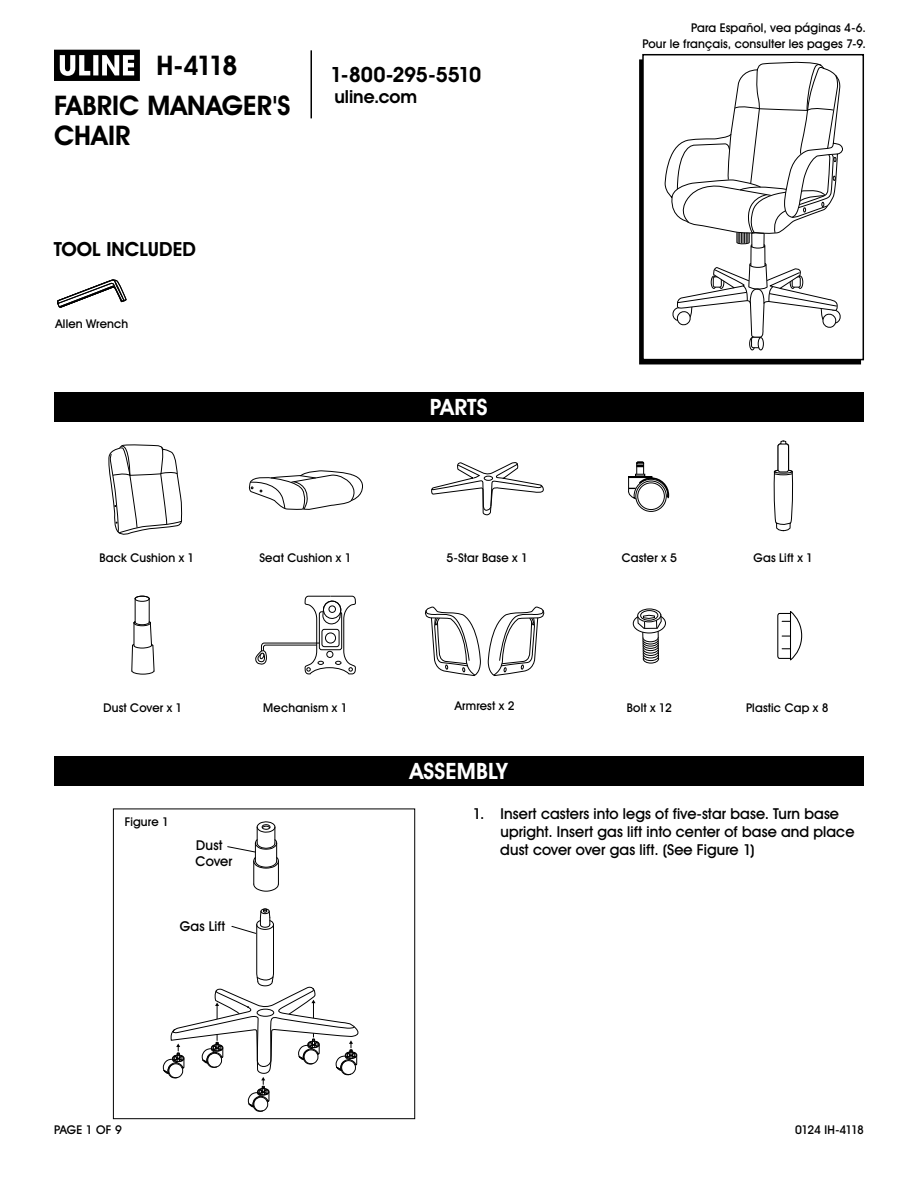
<style>
.page{position:relative;width:918px;height:1188px;background:#fff}
.page>*{position:absolute;margin:0;border:0;box-sizing:border-box;transform-origin:0 0}
.t1{font:700 27px/39.9px "Uline Two Knine";letter-spacing:.005em;color:#000}
.t2{font:700 22.5px "Uline Two Knine";letter-spacing:.005em;color:#fff}
.t3{font:700 21px "Uline Two Knine";letter-spacing:-.02em;color:#000}
.t4{font:700 19.5px "Uline Two Knine";letter-spacing:.005em;color:#000}
.t5{font:700 18px "Uline Two Knine";color:#000}
.t6{font:15px/18px "Uline Two Knine";letter-spacing:.005em;color:#000}
.t7{font:13.5px/16.2px "Uline Two Knine";letter-spacing:.01em;color:#000}
.t8{font:12px/16.8px "Uline Two Knine";letter-spacing:.015em;color:#000;text-align:right}
.t9{font:12px "Uline Two Knine";letter-spacing:-.065em;color:#000}
</style>
<div class="page">
<svg style="left:54px;top:50px;width:86px;height:31px"></svg>
<hr style="left:310px;top:50px;width:2px;height:68px;background:#000">
<svg style="left:227px;top:821px;width:52px;height:71px"></svg>
<svg style="left:162px;top:908px;width:197px;height:204px"></svg>
<div style="left:113px;top:809px;width:302px;height:310px;border:1px solid #000"></div>
<div style="left:639px;top:59px;width:222px;height:305px;border:2px solid #000"></div>
<div style="left:643px;top:55px;width:220px;height:305px;background:#fff"></div>
<div style="left:642px;top:54px;width:222px;height:306px;border:2px solid #000"></div>
<div style="left:54px;top:392px;width:810px;height:30px;background:#000"></div>
<div style="left:54px;top:756px;width:810px;height:30px;background:#000"></div>
<svg style="left:665px;top:62px;width:178px;height:288px"></svg>
<svg style="left:108px;top:444px;width:74px;height:91px"></svg>
<svg style="left:248px;top:471px;width:115px;height:39px"></svg>
<svg style="left:255px;top:595px;width:101px;height:80px"></svg>
<svg style="left:773px;top:441px;width:20px;height:90px"></svg>
<div style="left:778px;top:444px;width:11px;height:28px;background:#fff;border-radius:2px"></div>
<div style="left:778px;top:444px;width:11px;height:28px;border:1px solid #000;border-radius:2px"></div>
<div style="left:637px;top:483px;width:28px;height:27px;border:1px solid #000;border-radius:50%"></div>
<div style="left:635px;top:481px;width:32px;height:31px;border:1px solid #000;border-radius:50%"></div>
<div style="left:636px;top:462px;width:8px;height:15px;border:1px solid #000"></div>
<svg style="left:636px;top:461px;width:8px;height:6px"></svg>
<svg style="left:628px;top:474px;width:42px;height:26px"></svg>
<svg style="left:131px;top:595px;width:24px;height:80px"></svg>
<div style="left:135px;top:596px;width:15px;height:6px;border:1px solid #000;border-radius:50%"></div>
<svg style="left:633px;top:614px;width:33px;height:19px"></svg>
<div style="left:633px;top:613px;width:33px;height:21px;border:1px solid #000;border-radius:50%"></div>
<svg style="left:637px;top:608px;width:25px;height:56px"></svg>
<svg style="left:777px;top:611px;width:26px;height:50px"></svg>
<svg style="left:57px;top:280px;width:69px;height:27px"></svg>
<svg style="left:424px;top:606px;width:57px;height:70px"></svg>
<svg style="left:488px;top:606px;width:57px;height:70px"></svg>
<svg style="left:431px;top:462px;width:113px;height:54px"></svg>
<h1 class="t1" style="left:54px;top:45px;width:238px;text-indent:103px">H-4118<br>FABRIC MANAGER'S</h1>
<h1 class="t1" style="left:54px;top:115px;width:78px">CHAIR</h1>
<h3 class="t4" style="left:54px;top:237px;width:144px">TOOL INCLUDED</h3>
<p class="t8" style="left:55px;top:315px;width:74px">Allen Wrench</p>
<h3 class="t3" style="left:330px;top:62px;width:152px">1-800-295-5510</h3>
<h3 class="t5" style="left:334px;top:86px;width:84px">uline.com</h3>
<h2 class="t2" style="left:430px;top:394px;width:59px">PARTS</h2>
<p class="t8" style="left:642px;top:19px;width:225px">Para Español, vea páginas 4-6.<br>Pour le français, consulter les pages 7-9.</p>
<p class="t8" style="left:100px;top:549px;width:97px">Back Cushion x 1</p>
<p class="t8" style="left:447px;top:549px;width:83px">5-Star Base x 1</p>
<p class="t8" style="left:622px;top:549px;width:57px">Caster x 5</p>
<p class="t8" style="left:754px;top:549px;width:61px">Gas Lift x 1</p>
<p class="t8" style="left:259px;top:549px;width:94px">Seat Cushion x 1</p>
<p class="t8" style="left:103px;top:699px;width:81px">Dust Cover x 1</p>
<p class="t8" style="left:263px;top:699px;width:86px">Mechanism x 1</p>
<p class="t8" style="left:125px;top:813px;width:46px">Figure 1</p>
<p class="t7" style="left:196px;top:837px;width:38px">Dust<br>Cover</p>
<p class="t7" style="left:180px;top:918px;width:47px">Gas Lift</p>
<p class="t8" style="left:455px;top:697px;width:61px">Armrest x 2</p>
<p class="t8" style="left:627px;top:700px;width:47px">Bolt x 12</p>
<p class="t8" style="left:746px;top:700px;width:84px">Plastic Cap x 8</p>
<h2 class="t2" style="left:410px;top:758px;width:99px">ASSEMBLY</h2>
<p class="t6" style="left:500px;top:804px;width:356px;text-indent:-27px">1. Insert casters into legs of five-star base. Turn base upright. Insert gas lift into center of base and place dust cover over gas lift. (See Figure 1)</p>
<p class="t8" style="left:54px;top:1121px;width:69px">PAGE 1 OF 9</p>
<p class="t9" style="left:795px;top:1122px;width:70px">0124 IH-4118</p>
</div>
